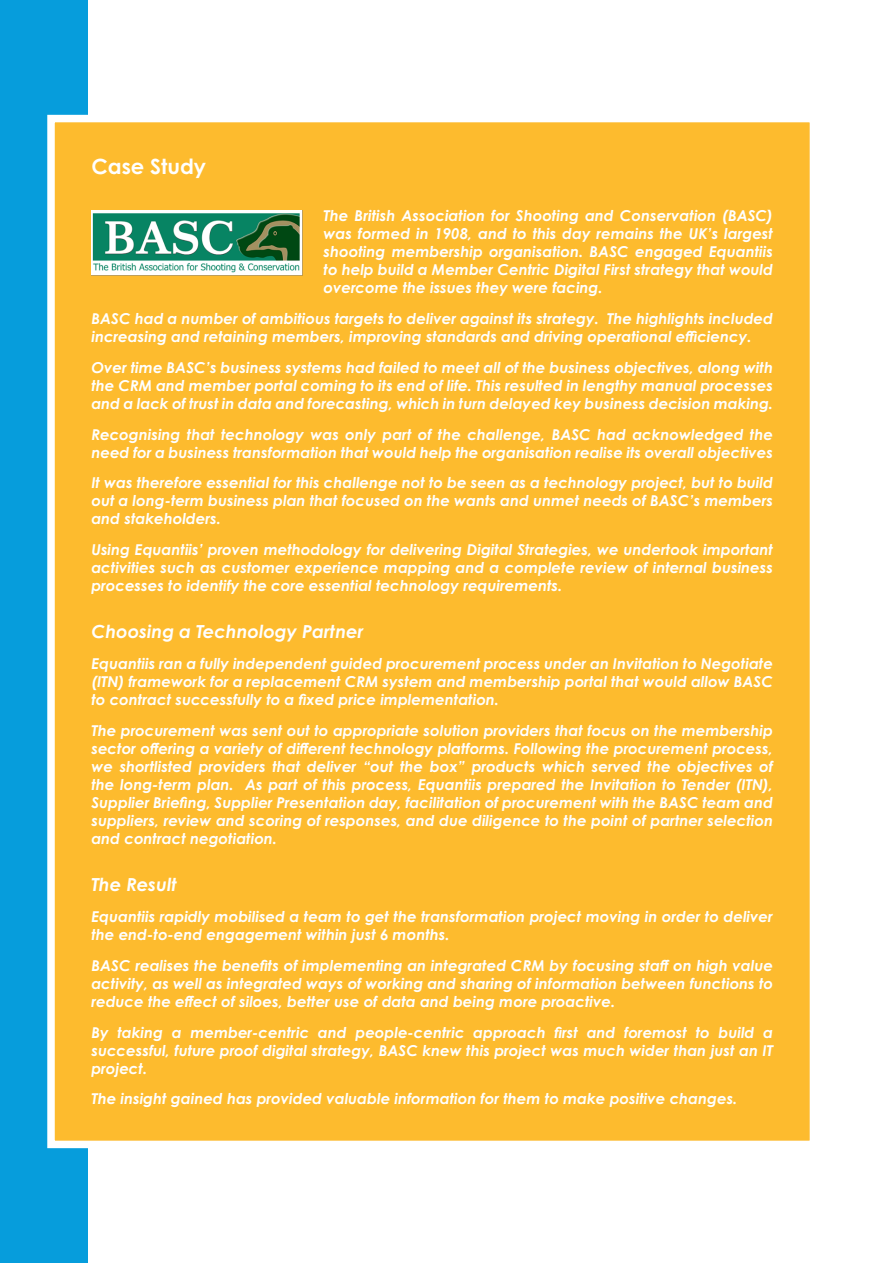
<style>
.page{position:relative;width:893px;height:1263px;background:#fff}
.page>*{position:absolute;margin:0;border:0;box-sizing:border-box;transform-origin:0 0}
.t1{font:700 21px "Century Gothic Pro";color:#fff}
.t2{font:italic 700 18px "Century Gothic Pro";color:#fff}
.t3{font:italic 700 15px/18px "Century Gothic Pro";color:#fff;text-align:justify}
</style>
<div class="page">
<div style="left:0;top:0;width:87px;height:1263px;background:#069ddc"></div>
<div style="left:47px;top:115px;width:770px;height:1033px;background:#fdbb2e;border:8px solid #fff"></div>
<img style="left:91px;top:210px;width:211px;height:66px">
<p class="t1" style="left:91px;top:153px;width:116px">Case Study</p>
<p class="t3" style="left:324px;top:207px;width:451px">The British Association for Shooting and Conservation (BASC) was formed in 1908, and to this day remains the UK’s largest shooting membership organisation. BASC engaged Equantiis to help build a Member Centric Digital First strategy that would overcome the issues they were facing.</p>
<p class="t3" style="left:91px;top:309px;width:683px">BASC had a number of ambitious targets to deliver against its strategy. The highlights included increasing and retaining members, improving standards and driving operational efficiency.</p>
<p class="t3" style="left:91px;top:358px;width:683px">Over time BASC’s business systems had failed to meet all of the business objectives, along with the CRM and member portal coming to its end of life. This resulted in lengthy manual processes and a lack of trust in data and forecasting, which in turn delayed key business decision making.</p>
<p class="t3" style="left:91px;top:425px;width:683px">Recognising that technology was only part of the challenge, BASC had acknowledged the need for a business transformation that would help the organisation realise its overall objectives</p>
<p class="t3" style="left:91px;top:474px;width:683px">It was therefore essential for this challenge not to be seen as a technology project, but to build out a long-term business plan that focused on the wants and unmet needs of BASC’s members and stakeholders.</p>
<p class="t3" style="left:91px;top:540px;width:683px">Using Equantiis’ proven methodology for delivering Digital Strategies, we undertook important activities such as customer experience mapping and a complete review of internal business processes to identify the core essential technology requirements.</p>
<p class="t2" style="left:91px;top:620px;width:273px">Choosing a Technology Partner</p>
<p class="t3" style="left:91px;top:654px;width:683px">Equantiis ran a fully independent guided procurement process under an Invitation to Negotiate (ITN) framework for a replacement CRM system and membership portal that would allow BASC to contract successfully to a fixed price implementation.</p>
<p class="t3" style="left:91px;top:721px;width:683px">The procurement was sent out to appropriate solution providers that focus on the membership sector offering a variety of different technology platforms. Following the procurement process, we shortlisted providers that deliver “out the box” products which served the objectives of the long-term plan. As part of this process, Equantiis prepared the Invitation to Tender (ITN), Supplier Briefing, Supplier Presentation day, facilitation of procurement with the BASC team and suppliers, review and scoring of responses, and due diligence to the point of partner selection and contract negotiation.</p>
<p class="t2" style="left:91px;top:873px;width:87px">The Result</p>
<p class="t3" style="left:91px;top:907px;width:683px">Equantiis rapidly mobilised a team to get the transformation project moving in order to deliver the end-to-end engagement within just 6 months.</p>
<p class="t3" style="left:91px;top:956px;width:683px">BASC realises the benefits of implementing an integrated CRM by focusing staff on high value activity, as well as integrated ways of working and sharing of information between functions to reduce the effect of siloes, better use of data and being more proactive.</p>
<p class="t3" style="left:91px;top:1023px;width:683px">By taking a member-centric and people-centric approach first and foremost to build a successful, future proof digital strategy, BASC knew this project was much wider than just an IT project.</p>
<p class="t3" style="left:91px;top:1089px;width:648px">The insight gained has provided valuable information for them to make positive changes.</p>
</div>
